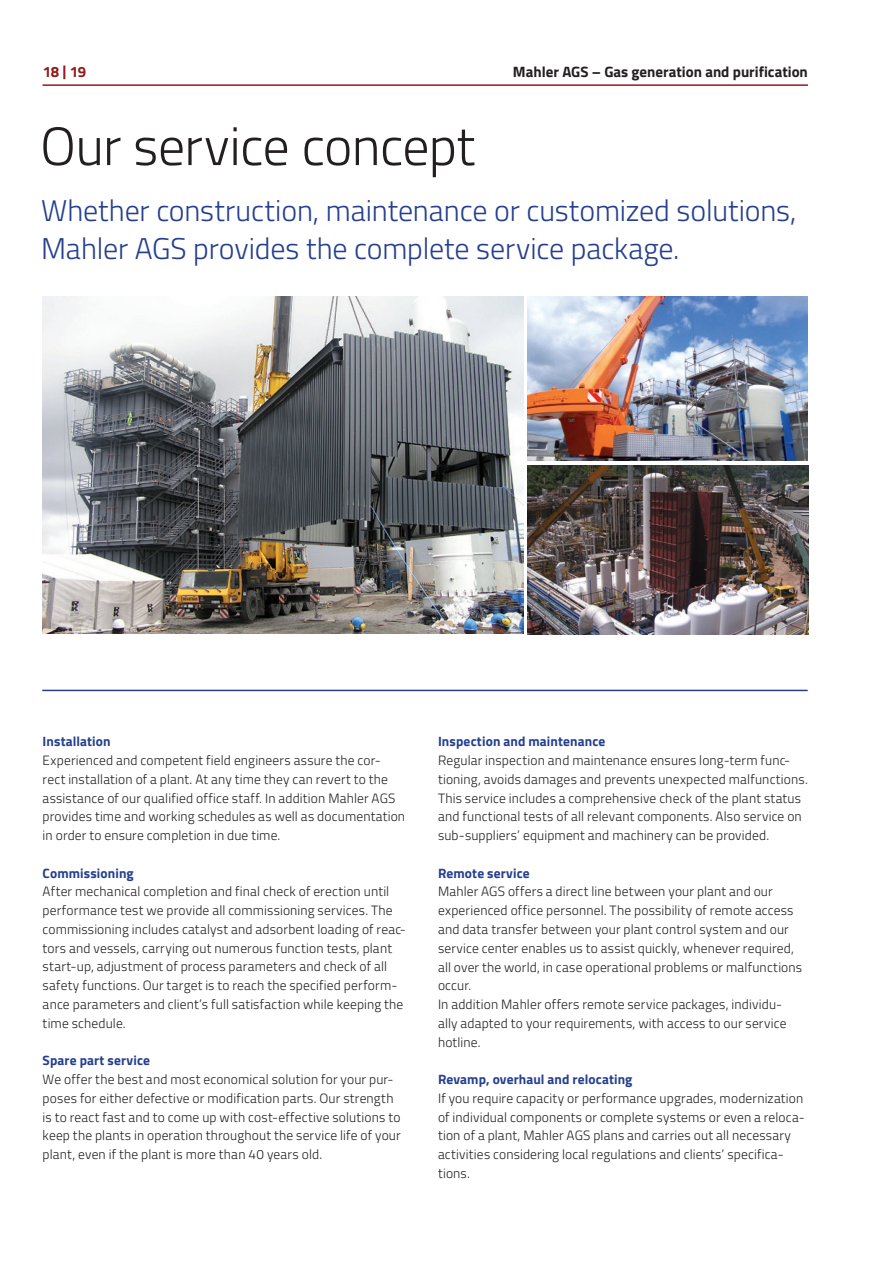
<style>
.page{position:relative;width:893px;height:1263px;background:#fff}
.page>*{position:absolute;margin:0;border:0;box-sizing:border-box;transform-origin:0 0}
.t1{font:300 54px "Titillium Web";letter-spacing:-.01em;color:#231f20}
.t2{font:300 30px/37.5px "Titillium Web";letter-spacing:-.005em;color:#253f8e}
.t3{font:700 15px "Titillium Web";color:#231f20}
.t4{font:700 15px "Titillium Web";color:#921d1c}
.t5{font:300 13.5px/18.8px "Titillium Web";letter-spacing:.01em;color:#231f20}
.t6{font:700 13.5px "Titillium Web";letter-spacing:.01em;color:#253f8e}
</style>
<div class="page">
<hr style="left:43px;top:84px;width:765px;height:2px;background:#921d1c">
<img style="left:42px;top:296px;width:482px;height:338px">
<hr style="left:42px;top:690px;width:766px;height:1px;background:#253f8e">
<img style="left:528px;top:296px;width:280px;height:165px">
<img style="left:528px;top:465px;width:280px;height:169px">
<p class="t4" style="left:43px;top:61px;width:45px">18 | 19</p>
<p class="t3" style="left:513px;top:61px;width:296px">Mahler AGS – Gas generation and purification</p>
<h1 class="t1" style="left:40px;top:107px;width:436px">Our service concept</h1>
<h2 class="t2" style="left:41px;top:191px;width:757px">Whether construction, maintenance or customized solutions,<br>Mahler AGS provides the complete service package.</h2>
<p class="t6" style="left:43px;top:731px;width:70px">Installation</p>
<p class="t5" style="left:43px;top:750px;width:364px">Experienced and competent field engineers assure the cor&shy;rect installation of a plant. At any time they can revert to the assistance of our qualified office staff. In addition Mahler AGS provides time and working schedules as well as documentation in order to ensure completion in due time.</p>
<p class="t6" style="left:43px;top:863px;width:93px">Commissioning</p>
<p class="t5" style="left:43px;top:882px;width:365px">After mechanical completion and final check of erection until performance test we provide all commissioning services. The commissioning includes catalyst and adsorbent loading of reac&shy;tors and vessels, carrying out numerous function tests, plant start-up, adjustment of process parameters and check of all safety functions. Our target is to reach the specified perform&shy;ance parameters and client’s full satisfaction while keeping the time schedule.</p>
<p class="t6" style="left:43px;top:1050px;width:109px">Spare part service</p>
<p class="t5" style="left:43px;top:1069px;width:360px">We offer the best and most economical solution for your pur&shy;poses for either defective or modification parts. Our strength is to react fast and to come up with cost-effective solutions to keep the plants in operation throughout the service life of your plant, even if the plant is more than 40 years old.</p>
<p class="t6" style="left:438px;top:731px;width:169px">Inspection and maintenance</p>
<p class="t5" style="left:438px;top:750px;width:371px">Regular inspection and maintenance ensures long-term func&shy;tioning, avoids damages and prevents unexpected malfunctions.<br>This service includes a comprehensive check of the plant status and functional tests of all relevant components. Also service on sub-suppliers’ equipment and machinery can be provided.</p>
<p class="t6" style="left:438px;top:863px;width:93px">Remote service</p>
<p class="t5" style="left:438px;top:882px;width:366px">Mahler AGS offers a direct line between your plant and our experienced office personnel. The possibility of remote access and data transfer between your plant control system and our service center enables us to assist quickly, whenever required, all over the world, in case operational problems or malfunctions occur.<br>In addition Mahler offers remote service packages, individu&shy;ally adapted to your requirements, with access to our service hotline.</p>
<p class="t6" style="left:438px;top:1069px;width:196px">Revamp, overhaul and relocating</p>
<p class="t5" style="left:438px;top:1088px;width:368px">If you require capacity or performance upgrades, modernization of individual components or complete systems or even a reloca&shy;tion of a plant, Mahler AGS plans and carries out all necessary activities considering local regulations and clients’ specifica&shy;tions.</p>
</div>
